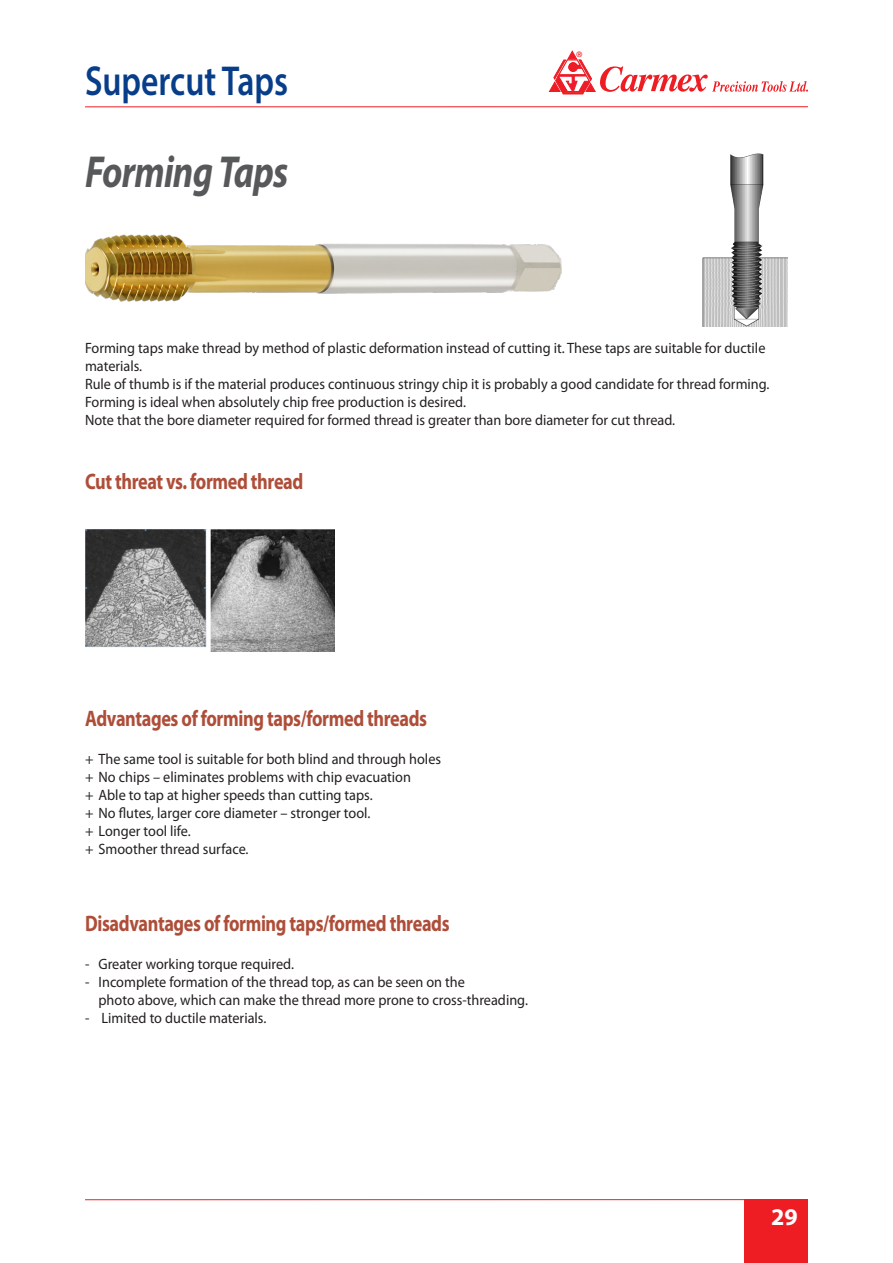
<style>
.page{position:relative;width:893px;height:1263px;background:#fff}
.page>*{position:absolute;margin:0;border:0;box-sizing:border-box;transform-origin:0 0}
.head{font:italic 700 45px "Myriad Pro";letter-spacing:-.02em;color:#57585a;scale:.81 1}
.t1{font:600 42px "Myriad Pro";color:#083e89;scale:.8 1}
.t2{font:700 24px "Myriad Pro";color:#fff}
.sub_head{font:700 22.5px "Myriad Pro";letter-spacing:-.02em;color:#ae4e39;scale:.81 1}
.text{font:15px/18px "Myriad Pro";color:#231f20;scale:.95 1}
.t3{font:500 10.5px "Win Soft Pro";color:#ee1d23}
</style>
<div class="page">
<div style="left:744px;top:1199px;width:64px;height:64px;background:#ee1d23"></div>
<hr style="left:85px;top:1199px;width:723px;height:1px;background:#ee1d23">
<hr style="left:85px;top:106px;width:723px;height:1px;background:#ee1d23">
<svg style="left:549px;top:51px;width:259px;height:43px"></svg>
<img style="left:85px;top:234px;width:477px;height:68px">
<img style="left:85px;top:530px;width:250px;height:121px">
<img style="left:703px;top:153px;width:84px;height:173px">
<h2 class="t1" style="left:85px;top:54px;width:255px">Supercut Taps</h2>
<p class="head" style="left:85px;top:142px;width:253px">Forming Taps</p>
<p class="t3" style="left:576px;top:47px;width:8px">®</p>
<p class="text" style="left:85px;top:338px;width:718px">Forming taps make thread by method of plastic deformation instead of cutting it. These taps are suitable for ductile materials.</p>
<p class="text" style="left:85px;top:374px;width:722px">Rule of thumb is if the material produces continuous stringy chip it is probably a good candidate for thread forming.<br>Forming is ideal when absolutely chip free production is desired.</p>
<p class="text" style="left:85px;top:410px;width:623px">Note that the bore diameter required for formed thread is greater than bore diameter for cut thread.</p>
<p class="sub_head" style="left:85px;top:467px;width:271px">Cut threat vs. formed thread</p>
<p class="sub_head" style="left:85px;top:704px;width:424px">Advantages of forming taps/formed threads</p>
<p class="text" style="left:85px;top:750px;width:376px">+ The same tool is suitable for both blind and through holes</p>
<p class="text" style="left:85px;top:768px;width:345px">+ No chips – eliminates problems with chip evacuation</p>
<p class="text" style="left:85px;top:786px;width:304px">+ Able to tap at higher speeds than cutting taps.</p>
<p class="text" style="left:85px;top:804px;width:302px">+ No flutes, larger core diameter – stronger tool.</p>
<p class="text" style="left:85px;top:822px;width:113px">+ Longer tool life.</p>
<p class="text" style="left:85px;top:840px;width:174px">+ Smoother thread surface.</p>
<p class="sub_head" style="left:85px;top:909px;width:452px">Disadvantages of forming taps/formed threads</p>
<p class="text" style="left:85px;top:954px;width:222px">- Greater working torque required.</p>
<p class="text" style="left:85px;top:972px;width:401px">- Incomplete formation of the thread top, as can be seen on the</p>
<p class="text" style="left:99px;top:990px;width:453px">photo above, which can make the thread more prone to cross-threading.</p>
<p class="text" style="left:85px;top:1008px;width:192px">- Limited to ductile materials.</p>
<h3 class="t2" style="left:771px;top:1201px;width:28px">29</h3>
</div>
